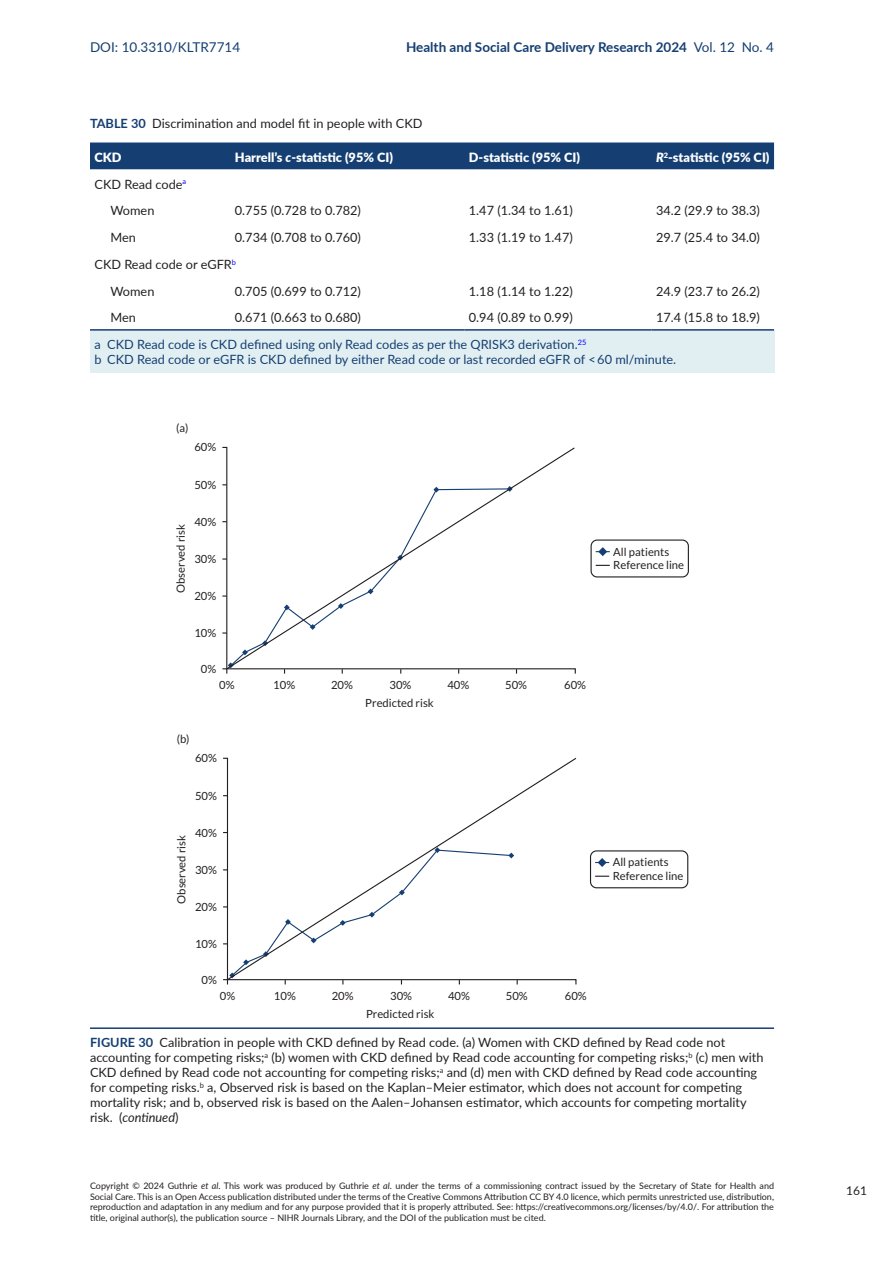
<style>
.page{position:relative;width:893px;height:1263px;background:#fff}
.page>*{position:absolute;margin:0;border:0;box-sizing:border-box;transform-origin:0 0}
.t1{font:700 13.5px "Lato";color:#153f72}
.t2{font:13.5px "Lato";color:#153f72}
.t3{font:12.75px/15px "Lato";color:#231f20}
.t4{font:12.75px/15px "Lato";color:#153f72}
.t5{font:900 12.75px "Lato";color:#fff}
.t6{font:12px "Lato";color:#231f20}
.t7{font:11.25px/13.5px "Lato";color:#231f20}
.t8{font:9px/10.5px "Lato";color:#231f20;text-align:justify}
.s1{font-weight:400}
.s2{font-weight:700;color:#153f72}
.s3{font-style:italic}
</style>
<div class="page">
<div style="left:90px;top:330px;width:684px;height:28px;background:#e1eff2"></div>
<div style="left:90px;top:345px;width:684px;height:28px;background:#e1eff2"></div>
<div style="left:90px;top:142px;width:684px;height:27px;background:#153f72"></div>
<hr style="left:90px;top:329px;width:140px;height:2px;background:#153f72">
<hr style="left:230px;top:329px;width:234px;height:2px;background:#153f72">
<hr style="left:464px;top:329px;width:187px;height:2px;background:#153f72">
<hr style="left:651px;top:329px;width:123px;height:2px;background:#153f72">
<svg style="left:590px;top:539px;width:99px;height:39px"></svg>
<svg style="left:596px;top:547px;width:14px;height:9px"></svg>
<svg style="left:222px;top:446px;width:354px;height:388px"></svg>
<svg style="left:227px;top:850px;width:462px;height:135px"></svg>
<svg style="left:595px;top:858px;width:14px;height:9px"></svg>
<svg style="left:223px;top:869px;width:295px;height:115px"></svg>
<svg style="left:226px;top:757px;width:351px;height:224px"></svg>
<hr style="left:90px;top:1027px;width:684px;height:2px;background:#153f72">
<p class="t2" style="left:90px;top:37px;width:152px">DOI: 10.3310/KLTR7714</p>
<p class="t1" style="left:406px;top:37px;width:369px">Health and Social Care Delivery Research 2024 <span class="s1">Vol. 12 No. 4</span></p>
<p class="t3" style="left:90px;top:115px;width:334px"><span class="s2">TABLE 30</span> Discrimination and model fit in people with CKD</p>
<p class="t5" style="left:95px;top:148px;width:29px">CKD</p>
<p class="t5" style="left:235px;top:148px;width:160px">Harrell’s <span class="s3">c</span>-statistic (95% CI)</p>
<p class="t5" style="left:469px;top:148px;width:113px">D-statistic (95% CI)</p>
<p class="t5" style="left:656px;top:148px;width:115px"><span class="s3">R</span><sup>2</sup>-statistic (95% CI)</p>
<p class="t3" style="left:110px;top:170px;width:77px;line-height:26.7px;text-indent:-16px">CKD Read code<sup>a<br></sup>Women</p>
<p class="t3" style="left:235px;top:203px;width:128px">0.755 (0.728 to 0.782)</p>
<p class="t3" style="left:469px;top:203px;width:105px">1.47 (1.34 to 1.61)</p>
<p class="t3" style="left:656px;top:203px;width:105px">34.2 (29.9 to 38.3)</p>
<p class="t3" style="left:110px;top:229px;width:27px">Men</p>
<p class="t3" style="left:235px;top:229px;width:128px">0.734 (0.708 to 0.760)</p>
<p class="t3" style="left:469px;top:229px;width:105px">1.33 (1.19 to 1.47)</p>
<p class="t3" style="left:656px;top:229px;width:105px">29.7 (25.4 to 34.0)</p>
<p class="t3" style="left:110px;top:250px;width:127px;line-height:26.7px;text-indent:-16px">CKD Read code or eGFR<sup>b<br></sup>Women</p>
<p class="t3" style="left:235px;top:283px;width:128px">0.705 (0.699 to 0.712)</p>
<p class="t3" style="left:469px;top:283px;width:105px">1.18 (1.14 to 1.22)</p>
<p class="t3" style="left:656px;top:283px;width:105px">24.9 (23.7 to 26.2)</p>
<p class="t3" style="left:110px;top:310px;width:27px">Men</p>
<p class="t3" style="left:235px;top:310px;width:128px">0.671 (0.663 to 0.680)</p>
<p class="t3" style="left:469px;top:310px;width:105px">0.94 (0.89 to 0.99)</p>
<p class="t3" style="left:656px;top:310px;width:105px">17.4 (15.8 to 18.9)</p>
<p class="t4" style="left:95px;top:337px;width:583px">a CKD Read code is CKD defined using only Read codes as per the QRISK3 derivation.<sup>25<br></sup>b CKD Read code or eGFR is CKD defined by either Read code or last recorded eGFR of &lt; 60 ml/minute.</p>
<p class="t7" style="left:176px;top:421px;width:14px">(a)</p>
<p class="t7" style="left:194px;top:440px;width:23px">60%</p>
<p class="t7" style="left:194px;top:478px;width:23px">50%</p>
<p class="t7" style="left:174px;top:593px;width:70px;rotate:-90deg">Observed risk</p>
<p class="t7" style="left:194px;top:515px;width:23px">40%</p>
<p class="t7" style="left:194px;top:552px;width:23px">30%</p>
<p class="t7" style="left:194px;top:589px;width:23px">20%</p>
<p class="t7" style="left:194px;top:626px;width:23px">10%</p>
<p class="t7" style="left:201px;top:662px;width:17px">0%</p>
<p class="t7" style="left:219px;top:678px;width:17px">0%</p>
<p class="t7" style="left:273px;top:678px;width:23px">10%</p>
<p class="t7" style="left:331px;top:678px;width:23px">20%</p>
<p class="t7" style="left:390px;top:678px;width:23px">30%</p>
<p class="t7" style="left:447px;top:678px;width:23px">40%</p>
<p class="t7" style="left:505px;top:678px;width:23px">50%</p>
<p class="t7" style="left:564px;top:678px;width:23px">60%</p>
<p class="t7" style="left:365px;top:696px;width:70px">Predicted risk</p>
<p class="t7" style="left:177px;top:732px;width:14px">(b)</p>
<p class="t7" style="left:195px;top:751px;width:23px">60%</p>
<p class="t7" style="left:195px;top:789px;width:23px">50%</p>
<p class="t7" style="left:175px;top:904px;width:70px;rotate:-90deg">Observed risk</p>
<p class="t7" style="left:195px;top:826px;width:23px">40%</p>
<p class="t7" style="left:195px;top:863px;width:23px">30%</p>
<p class="t7" style="left:195px;top:900px;width:23px">20%</p>
<p class="t7" style="left:195px;top:937px;width:23px">10%</p>
<p class="t7" style="left:202px;top:973px;width:17px">0%</p>
<p class="t7" style="left:220px;top:989px;width:17px">0%</p>
<p class="t7" style="left:274px;top:989px;width:23px">10%</p>
<p class="t7" style="left:332px;top:989px;width:23px">20%</p>
<p class="t7" style="left:390px;top:989px;width:23px">30%</p>
<p class="t7" style="left:448px;top:989px;width:23px">40%</p>
<p class="t7" style="left:506px;top:989px;width:23px">50%</p>
<p class="t7" style="left:565px;top:989px;width:23px">60%</p>
<p class="t7" style="left:366px;top:1007px;width:70px">Predicted risk</p>
<p class="t7" style="left:613px;top:545px;width:72px">All patients<br>Reference line</p>
<p class="t7" style="left:613px;top:855px;width:72px">All patients<br>Reference line</p>
<p class="t3" style="left:90px;top:1034px;width:675px"><span class="s2">FIGURE 30</span> Calibration in people with CKD defined by Read code. (a) Women with CKD defined by Read code not accounting for competing risks;<sup>a</sup> (b) women with CKD defined by Read code accounting for competing risks;<sup>b</sup> (c) men with CKD defined by Read code not accounting for competing risks;<sup>a</sup> and (d) men with CKD defined by Read code accounting for competing risks.<sup>b</sup> a, Observed risk is based on the Kaplan–Meier estimator, which does not account for competing mortality risk; and b, observed risk is based on the Aalen–Johansen estimator, which accounts for competing mortality risk. (<span class="s3">continued</span>)</p>
<p class="t8" style="left:90px;top:1180px;width:686px">Copyright © 2024 Guthrie <span class="s3">et al</span>. This work was produced by Guthrie <span class="s3">et al</span>. under the terms of a commissioning contract issued by the Secretary of State for Health and Social Care. This is an Open Access publication distributed under the terms of the Creative Commons Attribution CC BY 4.0 licence, which permits unrestricted use, distribution, reproduction and adaptation in any medium and for any purpose provided that it is properly attributed. See: https://creativecommons.org/licenses/by/4.0/. For attribution the title, original author(s), the publication source – NIHR Journals Library, and the DOI of the publication must be cited.</p>
<p class="t6" style="left:846px;top:1182px;width:22px">161</p>
</div>
